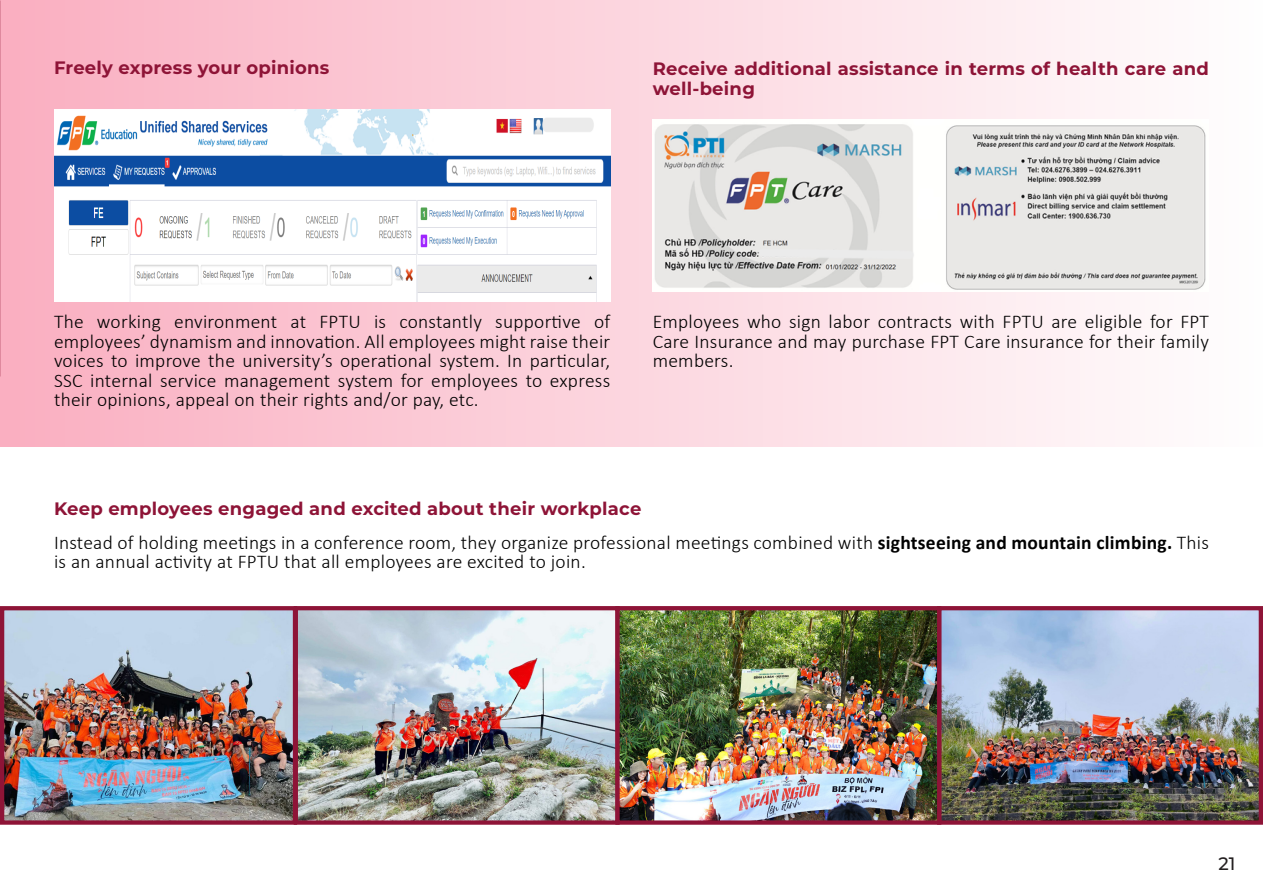
<style>
.page{position:relative;width:1263px;height:893px;background:#fff}
.page>*{position:absolute;margin:0;border:0;box-sizing:border-box;transform-origin:0 0}
.t1{font:300 19.5px/19.5px "Calibri";letter-spacing:.015em;color:#000;text-align:justify}
.t2{font:700 18px/19.5px "Montserrat";letter-spacing:.015em;color:#8e1437}
.t3{font:500 18px "Montserrat Alternates";color:#231f20}
.s1{font-weight:700}
</style>
<div class="page">
<div style="left:0;top:0;width:1263px;height:446px;background:linear-gradient(to right,#faaec0,#fefefe)"></div>
<img style="left:653px;top:119px;width:556px;height:173px">
<img style="left:54px;top:110px;width:556px;height:191px">
<img style="left:5px;top:611px;width:1253px;height:209px">
<div style="left:0;top:606px;width:297px;height:219px;border:4px solid #8e1437"></div>
<div style="left:294px;top:606px;width:326px;height:219px;border:4px solid #8e1437"></div>
<div style="left:937px;top:606px;width:326px;height:219px;border:4px solid #8e1437"></div>
<div style="left:615px;top:606px;width:326px;height:219px;border:4px solid #8e1437"></div>
<hr style="left:0;top:392px;width:1px;height:179px;background:#fac5d2">
<p class="t2" style="left:54px;top:57px;width:277px">Freely express your opinions</p>
<p class="t2" style="left:653px;top:58px;width:558px">Receive additional assistance in terms of health care and well-being</p>
<p class="t1" style="left:54px;top:312px;width:558px">The working environment at FPTU is constantly supportive of employees’ dynamism and innovation. All employees might raise their voices to improve the university’s operational system. In particular, SSC internal service management system for employees to express their opinions, appeal on their rights and/or pay, etc.</p>
<p class="t1" style="left:653px;top:312px;width:558px">Employees who sign labor contracts with FPTU are eligible for FPT Care Insurance and may purchase FPT Care insurance for their family members.</p>
<p class="t2" style="left:54px;top:498px;width:589px">Keep employees engaged and excited about their workplace</p>
<p class="t1" style="left:54px;top:532px;width:1156px">Instead of holding meetings in a conference room, they organize professional meetings combined with <span class="s1">sightseeing and mountain climbing.</span> This is an annual activity at FPTU that all employees are excited to join.</p>
<p class="t3" style="left:1218px;top:851px;width:18px">21</p>
</div>
